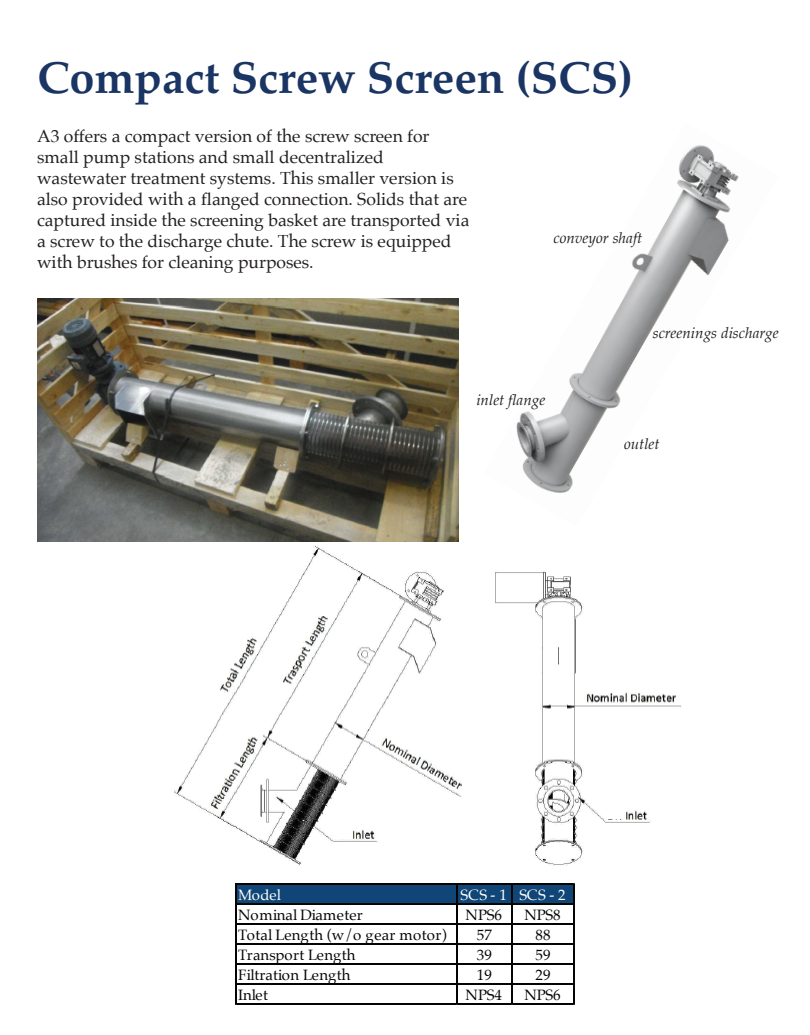
<style>
.page{position:relative;width:810px;height:1035px;background:#fff}
.page>*{position:absolute;margin:0;border:0;box-sizing:border-box;transform-origin:0 0}
.t1{font:700 45px "Palatino";color:#1a3564}
.t2{font:17.5px/21px "Palatino";color:#231f20}
.t3{font:italic 15.25px "Palatino";color:#231f20}
.t4{font:15px "Palatino";color:#040503}
.t5{font:15px "Palatino";color:#fff}
</style>
<div class="page">
<img style="left:516px;top:145px;width:223px;height:348px">
<img style="left:37px;top:299px;width:421px;height:242px">
<img style="left:174px;top:545px;width:507px;height:321px">
<div style="left:605px;top:805px;width:19px;height:14px;background:#fff"></div>
<div style="left:333px;top:825px;width:19px;height:14px;background:#fff"></div>
<div style="left:236px;top:885px;width:338px;height:20px;background:#0f4577"></div>
<hr style="left:236px;top:883px;width:339px;height:2px;background:#040503">
<hr style="left:236px;top:903px;width:339px;height:2px;background:#040503">
<hr style="left:236px;top:923px;width:339px;height:2px;background:#040503">
<hr style="left:236px;top:943px;width:339px;height:2px;background:#040503">
<hr style="left:236px;top:963px;width:339px;height:2px;background:#040503">
<hr style="left:236px;top:983px;width:339px;height:2px;background:#040503">
<hr style="left:235px;top:883px;width:1px;height:122px;background:#040503">
<hr style="left:456px;top:885px;width:2px;height:120px;background:#040503">
<hr style="left:511px;top:885px;width:2px;height:120px;background:#040503">
<hr style="left:236px;top:1003px;width:339px;height:2px;background:#040503">
<hr style="left:574px;top:885px;width:1px;height:120px;background:#040503">
<h1 class="t1" style="left:37px;top:39px;width:598px">Compact Screw Screen (SCS)</h1>
<p class="t2" style="left:37px;top:126px;width:434px">A3 offers a compact version of the screw screen for small pump stations and small decentralized wastewater treatment systems. This smaller version is also provided with a flanged connection. Solids that are captured inside the screening basket are transported via a screw to the discharge chute. The screw is equipped with brushes for cleaning purposes.</p>
<p class="t3" style="left:553px;top:225px;width:90px">conveyor shaft</p>
<p class="t3" style="left:476px;top:387px;width:71px">inlet flange</p>
<p class="t3" style="left:653px;top:320px;width:127px">screenings discharge</p>
<p class="t3" style="left:624px;top:431px;width:37px">outlet</p>
<p class="t5" style="left:238px;top:882px;width:45px">Model</p>
<p class="t5" style="left:461px;top:882px;width:107px">SCS - 1 SCS - 2</p>
<p class="t4" style="left:238px;top:902px;width:126px">Nominal Diameter</p>
<p class="t4" style="left:466px;top:902px;width:38px">NPS6</p>
<p class="t4" style="left:524px;top:902px;width:38px">NPS8</p>
<p class="t4" style="left:238px;top:922px;width:210px">Total Length (w/o gear motor)</p>
<p class="t4" style="left:477px;top:922px;width:16px">57</p>
<p class="t4" style="left:536px;top:922px;width:16px">88</p>
<p class="t4" style="left:238px;top:942px;width:119px">Transport Length</p>
<p class="t4" style="left:477px;top:942px;width:16px">39</p>
<p class="t4" style="left:536px;top:942px;width:16px">59</p>
<p class="t4" style="left:238px;top:962px;width:114px">Filtration Length</p>
<p class="t4" style="left:477px;top:962px;width:16px">19</p>
<p class="t4" style="left:536px;top:962px;width:16px">29</p>
<p class="t4" style="left:238px;top:982px;width:31px">Inlet</p>
<p class="t4" style="left:466px;top:982px;width:38px">NPS4</p>
<p class="t4" style="left:524px;top:982px;width:38px">NPS6</p>
</div>
